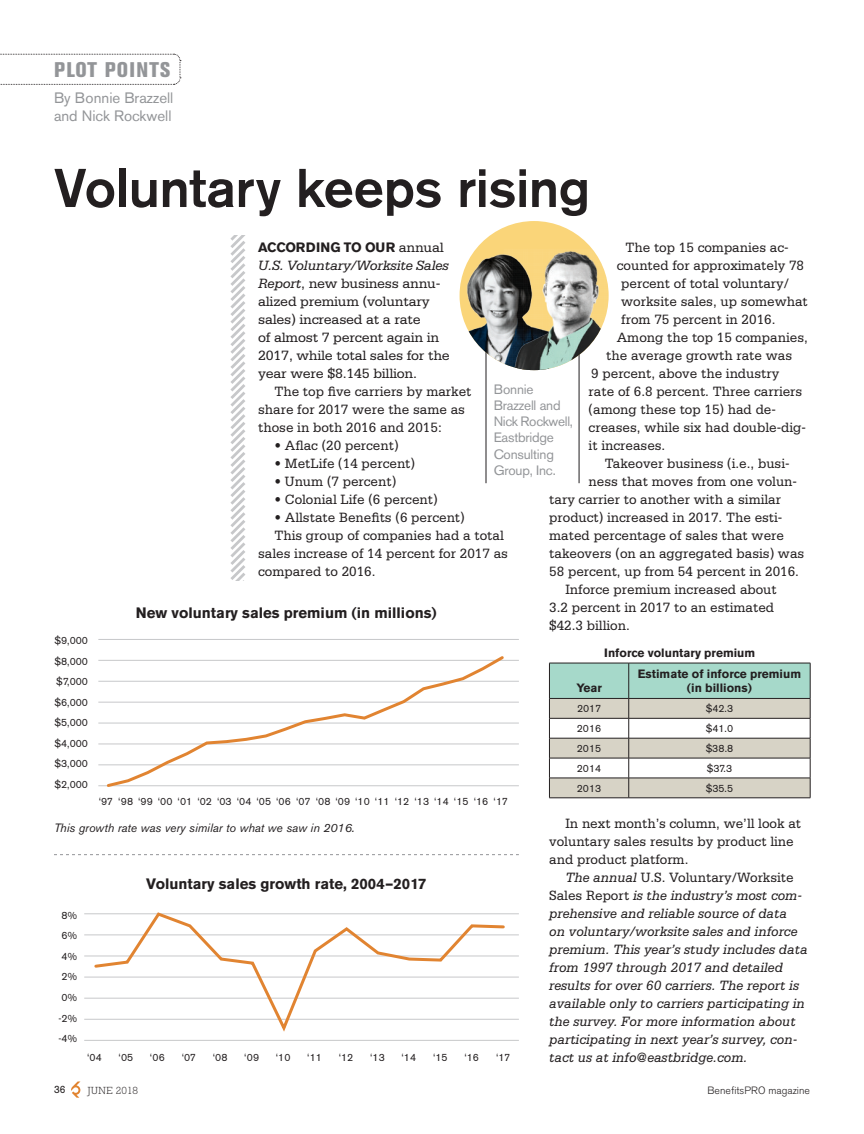
<style>
.page{position:relative;width:864px;height:1134px;background:#fff}
.page>*{position:absolute;margin:0;border:0;box-sizing:border-box;transform-origin:0 0}
.t1{font:500 54px "Akzidenz Grotesk BE";letter-spacing:-.01em;color:#231f20}
.t2{font:800 condensed 21px "Akzidenz Grotesk BE";letter-spacing:.05em;color:#939598}
.t3{font:700 15px "Akzidenz Grotesk BE";color:#231f20}
.t4{font:15px/18px "Akzidenz Grotesk BE";color:#939598}
.t5{font:14.25px/18px "Serifa Std";color:#231f20;scale:.95 1}
.t6{font:italic 14.25px/18px "Serifa Std";color:#231f20;scale:.95 1}
.t7{font:14.25px/18px "Serifa Std";color:#231f20}
.t8{font:13.5px/16.2px "Akzidenz Grotesk BE";letter-spacing:-.015em;color:#939598}
.t9{font:700 13.5px "Akzidenz Grotesk BE";letter-spacing:-.015em;color:#231f20}
.t10{font:700 12px/14.4px "Akzidenz Grotesk BE";color:#231f20;text-align:center}
.t11{font:italic 12px "Akzidenz Grotesk BE";color:#231f20}
.t12{font:10.5px/20.5px "Akzidenz Grotesk BE";color:#231f20;text-align:justify}
.t13{font:300 10.5px "Akzidenz Grotesk BE";color:#231f20}
.t14{font:300 10.5px "Rockwell Std";letter-spacing:.025em;color:#231f20}
.t15{font:10.5px "Rockwell Std";color:#231f20}
.s1{font-family:"Serifa Std";font-weight:400;font-size:14.25px}
.s2{font-style:italic}
.s3{font-style:normal}
</style>
<div class="page">
<svg style="left:71px;top:1081px;width:10px;height:17px"></svg>
<svg style="left:549px;top:663px;width:262px;height:135px"></svg>
<hr style="left:549px;top:798px;width:80px;height:1px;background:#231f20">
<hr style="left:629px;top:798px;width:181px;height:1px;background:#231f20">
<svg style="left:0;top:53px;width:181px;height:32px"></svg>
<svg style="left:230px;top:235px;width:16px;height:346px"></svg>
<hr style="left:486px;top:288px;width:1px;height:195px;background:#201d1e">
<hr style="left:579px;top:284px;width:1px;height:199px;background:#201d1e">
<hr style="left:84px;top:913px;width:435px;height:1px;background:#c7c8ca">
<hr style="left:84px;top:1040px;width:435px;height:1px;background:#c7c8ca">
<hr style="left:84px;top:1019px;width:435px;height:1px;background:#c7c8ca">
<hr style="left:84px;top:998px;width:435px;height:1px;background:#c7c8ca">
<hr style="left:84px;top:977px;width:435px;height:1px;background:#c7c8ca">
<hr style="left:84px;top:956px;width:435px;height:1px;background:#c7c8ca">
<hr style="left:84px;top:935px;width:435px;height:1px;background:#c7c8ca">
<svg style="left:92px;top:912px;width:414px;height:120px"></svg>
<hr style="left:98px;top:785px;width:421px;height:1px;background:#c7c8ca">
<hr style="left:98px;top:764px;width:421px;height:1px;background:#c7c8ca">
<hr style="left:98px;top:744px;width:421px;height:1px;background:#c7c8ca">
<hr style="left:98px;top:723px;width:421px;height:1px;background:#c7c8ca">
<hr style="left:98px;top:702px;width:421px;height:1px;background:#c7c8ca">
<hr style="left:98px;top:681px;width:421px;height:1px;background:#c7c8ca">
<hr style="left:98px;top:660px;width:421px;height:1px;background:#c7c8ca">
<hr style="left:98px;top:639px;width:421px;height:1px;background:#c7c8ca">
<svg style="left:105px;top:656px;width:401px;height:131px"></svg>
<svg style="left:54px;top:854px;width:465px;height:1px"></svg>
<div style="left:460px;top:221px;width:149px;height:149px;background:#fad579;border-radius:50%"></div>
<img style="left:460px;top:244px;width:43px;height:126px">
<img style="left:503px;top:248px;width:106px;height:122px">
<h2 class="t2" style="left:54px;top:57px;width:118px">PLOT POINTS</h2>
<p class="t4" style="left:54px;top:89px;width:121px">By Bonnie Brazzell and Nick Rockwell</p>
<h1 class="t1" style="left:54px;top:155px;width:538px">Voluntary keeps rising</h1>
<p class="t9" style="left:258px;top:239px;width:187px">ACCORDING TO OUR <span class="s1">annual</span></p>
<p class="t7" style="left:258px;top:257px;width:193px"><span class="s2">U.S. Voluntary/Worksite Sales<br>Report</span>, new business annu&shy;alized premium (voluntary sales) increased at a rate<br>of almost 7 percent again in<br>2017, while total sales for the year were $8.145 billion.</p>
<p class="t5" style="left:258px;top:383px;width:226px;text-indent:16px">The top five carriers by market share for 2017 were the same as those in both 2016 and 2015:</p>
<p class="t5" style="left:274px;top:436px;width:132px">• Aflac (20 percent)</p>
<p class="t5" style="left:274px;top:454px;width:150px">• MetLife (14 percent)</p>
<p class="t5" style="left:274px;top:472px;width:130px">• Unum (7 percent)</p>
<p class="t5" style="left:274px;top:490px;width:173px">• Colonial Life (6 percent)</p>
<p class="t5" style="left:274px;top:508px;width:202px">• Allstate Benefits (6 percent)</p>
<p class="t5" style="left:274px;top:526px;width:243px">This group of companies had a total</p>
<p class="t5" style="left:258px;top:544px;width:264px">sales increase of 14 percent for 2017 as</p>
<p class="t5" style="left:258px;top:562px;width:125px">compared to 2016.</p>
<p class="t5" style="left:625px;top:238px;width:173px">The top 15 companies ac-</p>
<p class="t5" style="left:617px;top:257px;width:199px">counted for approximately 78</p>
<p class="t5" style="left:621px;top:275px;width:178px">percent of total voluntary/</p>
<p class="t5" style="left:621px;top:292px;width:198px">worksite sales, up somewhat</p>
<p class="t5" style="left:621px;top:310px;width:164px">from 75 percent in 2016.</p>
<p class="t5" style="left:617px;top:328px;width:203px">Among the top 15 companies,</p>
<p class="t5" style="left:606px;top:346px;width:197px">the average growth rate was</p>
<p class="t5" style="left:591px;top:364px;width:199px">9 percent, above the industry</p>
<p class="t5" style="left:589px;top:382px;width:226px">rate of 6.8 percent. Three carriers</p>
<p class="t5" style="left:589px;top:400px;width:199px">(among these top 15) had de-</p>
<p class="t5" style="left:589px;top:419px;width:230px">creases, while six had double-dig-</p>
<p class="t5" style="left:589px;top:437px;width:82px">it increases.</p>
<p class="t5" style="left:605px;top:455px;width:196px">Takeover business (i.e., busi-</p>
<p class="t5" style="left:589px;top:473px;width:221px">ness that moves from one volun-</p>
<p class="t5" style="left:549px;top:491px;width:245px">tary carrier to another with a similar</p>
<p class="t5" style="left:549px;top:509px;width:247px">product) increased in 2017. The esti-</p>
<p class="t5" style="left:549px;top:527px;width:249px">mated percentage of sales that were</p>
<p class="t5" style="left:549px;top:545px;width:270px">takeovers (on an aggregated basis) was</p>
<p class="t5" style="left:549px;top:562px;width:264px">58 percent, up from 54 percent in 2016.</p>
<p class="t5" style="left:565px;top:580px;width:224px">Inforce premium increased about</p>
<p class="t5" style="left:549px;top:598px;width:238px">3.2 percent in 2017 to an estimated</p>
<p class="t5" style="left:549px;top:616px;width:86px">$42.3 billion.</p>
<p class="t10" style="left:604px;top:646px;width:152px">Inforce voluntary premium</p>
<p class="t10" style="left:576px;top:681px;width:27px">Year</p>
<p class="t8" style="left:494px;top:381px;width:81px">Bonnie<br>Brazzell and<br>Nick Rockwell,<br>Eastbridge<br>Consulting<br>Group, Inc.</p>
<p class="t3" style="left:136px;top:604px;width:302px">New voluntary sales premium (in millions)</p>
<p class="t12" style="left:55px;top:630px;width:35px">$9,000 $8,000 $7,000 $6,000 $5,000 $4,000 $3,000 $2,000</p>
<p class="t10" style="left:638px;top:667px;width:165px">Estimate of inforce premium (in billions)</p>
<p class="t12" style="left:577px;top:698px;width:26px">2017</p>
<p class="t12" style="left:706px;top:698px;width:29px">$42.3</p>
<p class="t12" style="left:577px;top:718px;width:26px">2016</p>
<p class="t12" style="left:706px;top:718px;width:29px">$41.0</p>
<p class="t12" style="left:577px;top:738px;width:26px">2015</p>
<p class="t12" style="left:706px;top:738px;width:29px">$38.8</p>
<p class="t12" style="left:577px;top:758px;width:26px">2014</p>
<p class="t12" style="left:707px;top:758px;width:27px">$37.3</p>
<p class="t12" style="left:577px;top:778px;width:26px">2013</p>
<p class="t12" style="left:706px;top:778px;width:29px">$35.5</p>
<p class="t5" style="left:549px;top:815px;width:267px;text-indent:16px">In next month’s column, we’ll look at voluntary sales results by product line and product platform.</p>
<p class="t6" style="left:549px;top:869px;width:273px;text-indent:16px">The annual <span class="s3">U.S. Voluntary/Worksite Sales Report</span> is the industry’s most com&shy;prehensive and reliable source of data<br>on voluntary/worksite sales and inforce premium. This year’s study includes data from 1997 through 2017 and detailed results for over 60 carriers. The report is available only to carriers participating in the survey. For more information about participating in next year’s survey, con&shy;tact us at info@eastbridge.com.</p>
<p class="t12" style="left:99px;top:791px;width:410px">‘97 ‘98 ‘99 ‘00 ‘01 ‘02 ‘03 ‘04 ‘05 ‘06 ‘07 ‘08 ‘09 ‘10 ‘11 ‘12 ‘13 ‘14 ‘15 ‘16 ‘17</p>
<p class="t11" style="left:54px;top:820px;width:302px">This growth rate was very similar to what we saw in 2016.</p>
<p class="t3" style="left:146px;top:875px;width:282px">Voluntary sales growth rate, 2004–2017</p>
<p class="t12" style="left:59px;top:905px;width:20px">8% 6% 4% 2% 0% -2% -4%</p>
<p class="t12" style="left:87px;top:1047px;width:16px">‘04</p>
<p class="t12" style="left:119px;top:1047px;width:16px">‘05</p>
<p class="t12" style="left:150px;top:1047px;width:16px">‘06</p>
<p class="t12" style="left:182px;top:1047px;width:16px">‘07</p>
<p class="t12" style="left:213px;top:1047px;width:16px">‘08</p>
<p class="t12" style="left:244px;top:1047px;width:16px">‘09</p>
<p class="t12" style="left:276px;top:1047px;width:16px">‘10</p>
<p class="t12" style="left:307px;top:1047px;width:16px">‘11</p>
<p class="t12" style="left:339px;top:1047px;width:16px">‘12</p>
<p class="t12" style="left:370px;top:1047px;width:16px">‘13</p>
<p class="t12" style="left:402px;top:1047px;width:16px">‘14</p>
<p class="t12" style="left:433px;top:1047px;width:16px">‘15</p>
<p class="t12" style="left:464px;top:1047px;width:16px">‘16</p>
<p class="t12" style="left:496px;top:1047px;width:16px">‘17</p>
<p class="t15" style="left:54px;top:1084px;width:13px">36</p>
<p class="t14" style="left:88px;top:1084px;width:52px">JUNE 2018</p>
<p class="t13" style="left:708px;top:1084px;width:104px">BenefitsPRO magazine</p>
</div>
